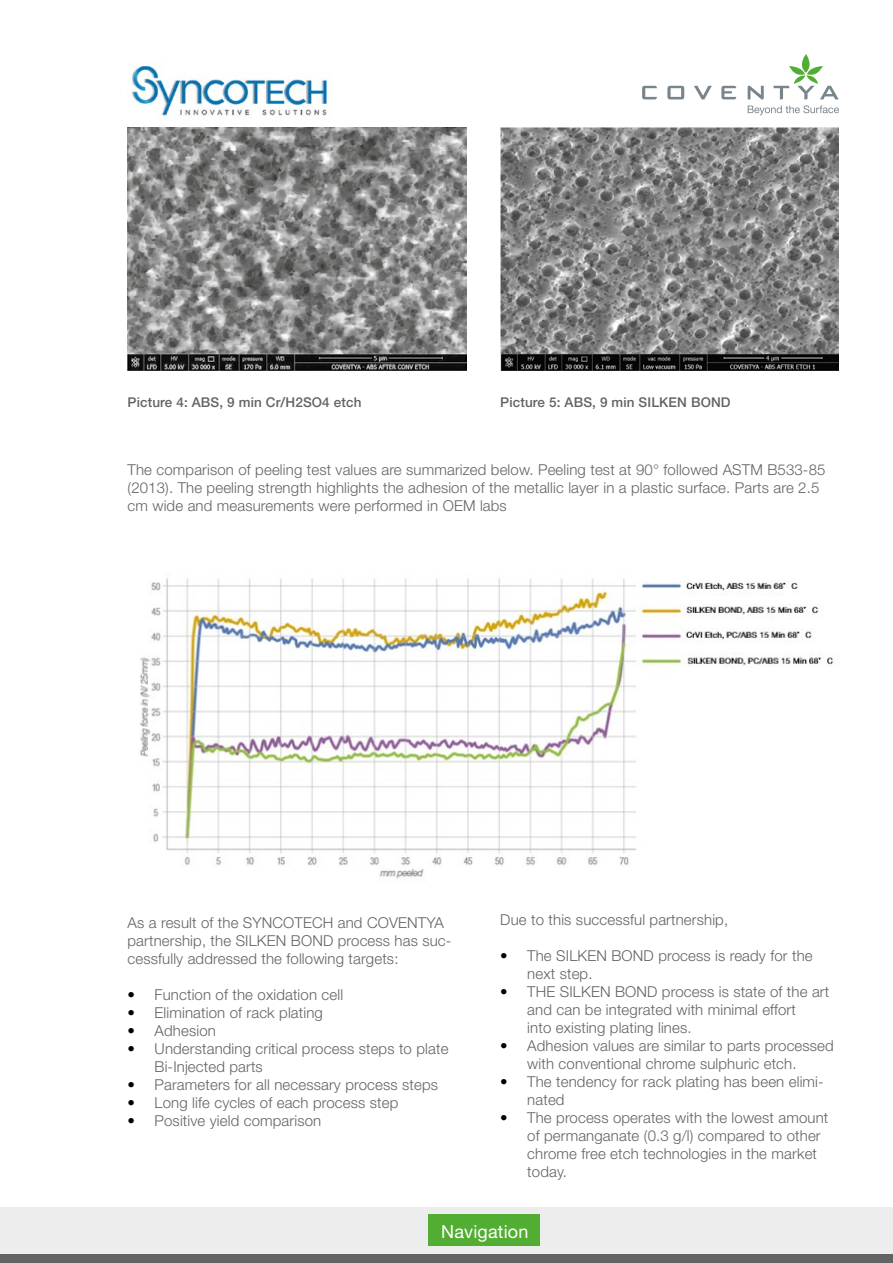
<style>
.page{position:relative;width:893px;height:1263px;background:#fff}
.page>*{position:absolute;margin:0;border:0;box-sizing:border-box;transform-origin:0 0}
.t1{font:18px "Helvetica Neue";letter-spacing:.01em;color:#fff}
.t2{font:300 15px/18px "Helvetica Neue";letter-spacing:.01em;color:#646363}
.t3{font:500 13.5px "Helvetica Neue";letter-spacing:.01em;color:#646363}
.s1{color:#000}
</style>
<div class="page">
<svg style="left:667px;top:86px;width:17px;height:13px"></svg>
<svg style="left:694px;top:86px;width:18px;height:13px"></svg>
<svg style="left:748px;top:86px;width:16px;height:13px"></svg>
<svg style="left:642px;top:86px;width:15px;height:13px"></svg>
<svg style="left:721px;top:86px;width:15px;height:13px"></svg>
<svg style="left:774px;top:54px;width:65px;height:45px"></svg>
<svg style="left:748px;top:105px;width:91px;height:10px"></svg>
<img style="left:132px;top:65px;width:196px;height:51px">
<div style="left:0;top:1207px;width:893px;height:56px;background:#ededed"></div>
<div style="left:0;top:1254px;width:893px;height:9px;background:#646363"></div>
<div style="left:428px;top:1214px;width:112px;height:32px;background:#52ae32"></div>
<img style="left:500px;top:128px;width:339px;height:243px">
<img style="left:128px;top:128px;width:338px;height:243px">
<img style="left:140px;top:578px;width:693px;height:301px">
<p class="t3" style="left:128px;top:391px;width:235px">Picture 4: ABS, 9 min Cr/H2SO4 etch</p>
<p class="t3" style="left:500px;top:391px;width:232px">Picture 5: ABS, 9 min SILKEN BOND</p>
<p class="t2" style="left:128px;top:460px;width:699px">The comparison of peeling test values are summarized below. Peeling test at 90° followed ASTM B533-85 (2013). The peeling strength highlights the adhesion of the metallic layer in a plastic surface. Parts are 2.5 cm wide and measurements were performed in OEM labs</p>
<p class="t2" style="left:128px;top:913px;width:325px">As a result of the SYNCOTECH and COVENTYA partnership, the SILKEN BOND process has suc&shy;cessfully addressed the following targets:</p>
<p class="t2" style="left:128px;top:985px;width:217px"><span class="s1">•</span> Function of the oxidation cell</p>
<p class="t2" style="left:128px;top:1003px;width:197px"><span class="s1">•</span> Elimination of rack plating</p>
<p class="t2" style="left:128px;top:1021px;width:90px"><span class="s1">•</span> Adhesion</p>
<p class="t2" style="left:155px;top:1039px;width:295px;text-indent:-27px"><span class="s1">•</span> Understanding critical process steps to plate<br>Bi-Injected parts</p>
<p class="t2" style="left:128px;top:1075px;width:312px"><span class="s1">•</span> Parameters for all necessary process steps</p>
<p class="t2" style="left:128px;top:1093px;width:272px"><span class="s1">•</span> Long life cycles of each process step</p>
<p class="t2" style="left:128px;top:1111px;width:195px"><span class="s1">•</span> Positive yield comparison</p>
<p class="t2" style="left:500px;top:909px;width:229px">Due to this successful partnership,</p>
<p class="t2" style="left:527px;top:945px;width:287px;text-indent:-27px"><span class="s1">•</span> The SILKEN BOND process is ready for the next step.</p>
<p class="t2" style="left:527px;top:981px;width:303px;text-indent:-27px"><span class="s1">•</span> THE SILKEN BOND process is state of the art and can be integrated with minimal effort<br>into existing plating lines.</p>
<p class="t2" style="left:527px;top:1035px;width:308px;text-indent:-27px"><span class="s1">•</span> Adhesion values are similar to parts processed with conventional chrome sulphuric etch.</p>
<p class="t2" style="left:527px;top:1071px;width:298px;text-indent:-27px"><span class="s1">•</span> The tendency for rack plating has been elimi&shy;nated</p>
<p class="t2" style="left:527px;top:1107px;width:303px;text-indent:-27px"><span class="s1">•</span> The process operates with the lowest amount of permanganate (0.3 g/l) compared to other chrome free etch technologies in the market today.</p>
<p class="t1" style="left:441px;top:1218px;width:89px">Navigation</p>
</div>
